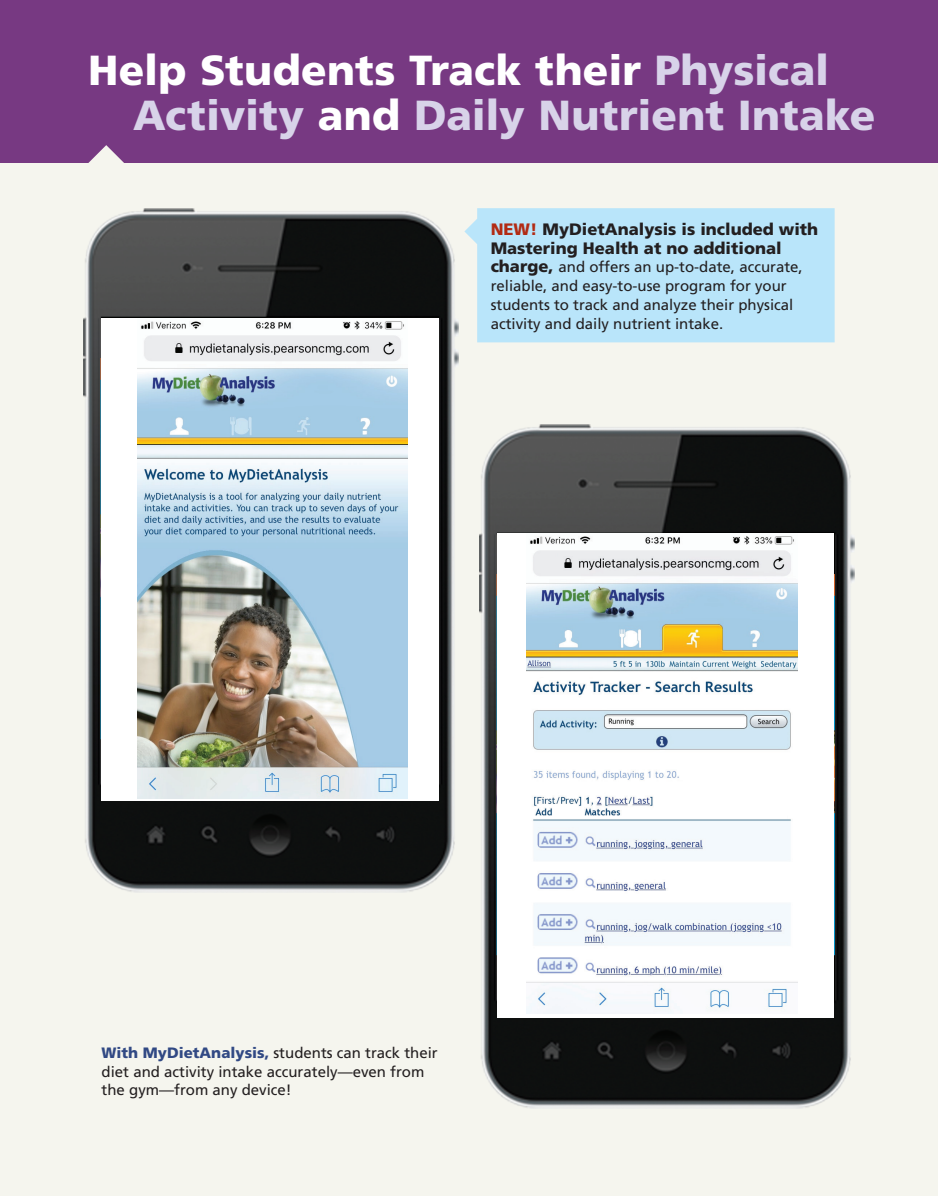
<style>
.page{position:relative;width:938px;height:1196px;background:#fff}
.page>*{position:absolute;margin:0;border:0;box-sizing:border-box;transform-origin:0 0}
.t1{font:900 42px/45px "Frutiger LT Com";color:#d8d3e9}
.t2{font:900 16.5px/18.8px "Frutiger LT Com";color:#231f20}
.t3{font:15px/18.8px "Frutiger LT Com";color:#231f20}
.s1{color:#fff}
.s2{color:#b22b14}
.s3{font-weight:900;font-size:16.5px}
.s4{font-weight:900;color:#314984}
</style>
<div class="page">
<div style="left:0;top:151px;width:937px;height:1044px;background:#f5f5ee"></div>
<div style="left:0;top:0;width:937px;height:163px;background:#773982"></div>
<svg style="left:88px;top:145px;width:36px;height:18px"></svg>
<div style="left:464px;top:208px;width:370px;height:134px;background:#b9e5fa"></div>
<img style="left:479px;top:424px;width:375px;height:684px">
<div style="left:497px;top:533px;width:336px;height:484px;background:#fff"></div>
<img style="left:527px;top:536px;width:270px;height:477px">
<img style="left:84px;top:208px;width:374px;height:684px">
<div style="left:101px;top:318px;width:338px;height:482px;background:#fff"></div>
<img style="left:137px;top:321px;width:270px;height:477px">
<h1 class="t1" style="left:133px;top:48px;width:743px;text-indent:-45px"><span class="s1">Help Students Track their</span> Physical<br>Activity <span class="s1">and</span> Daily Nutrient Intake</h1>
<p class="t2" style="left:490px;top:219px;width:329px"><span class="s2">NEW!</span> MyDietAnalysis is included with<br>Mastering Health at no additional</p>
<p class="t3" style="left:490px;top:257px;width:313px"><span class="s3">charge,</span> and offers an up-to-date, accurate, reliable, and easy-to-use program for your students to track and analyze their physical activity and daily nutrient intake.</p>
<p class="t3" style="left:102px;top:1042px;width:337px"><span class="s4">With MyDietAnalysis,</span> students can track their diet and activity intake accurately—even from the gym—from any device!</p>
</div>
